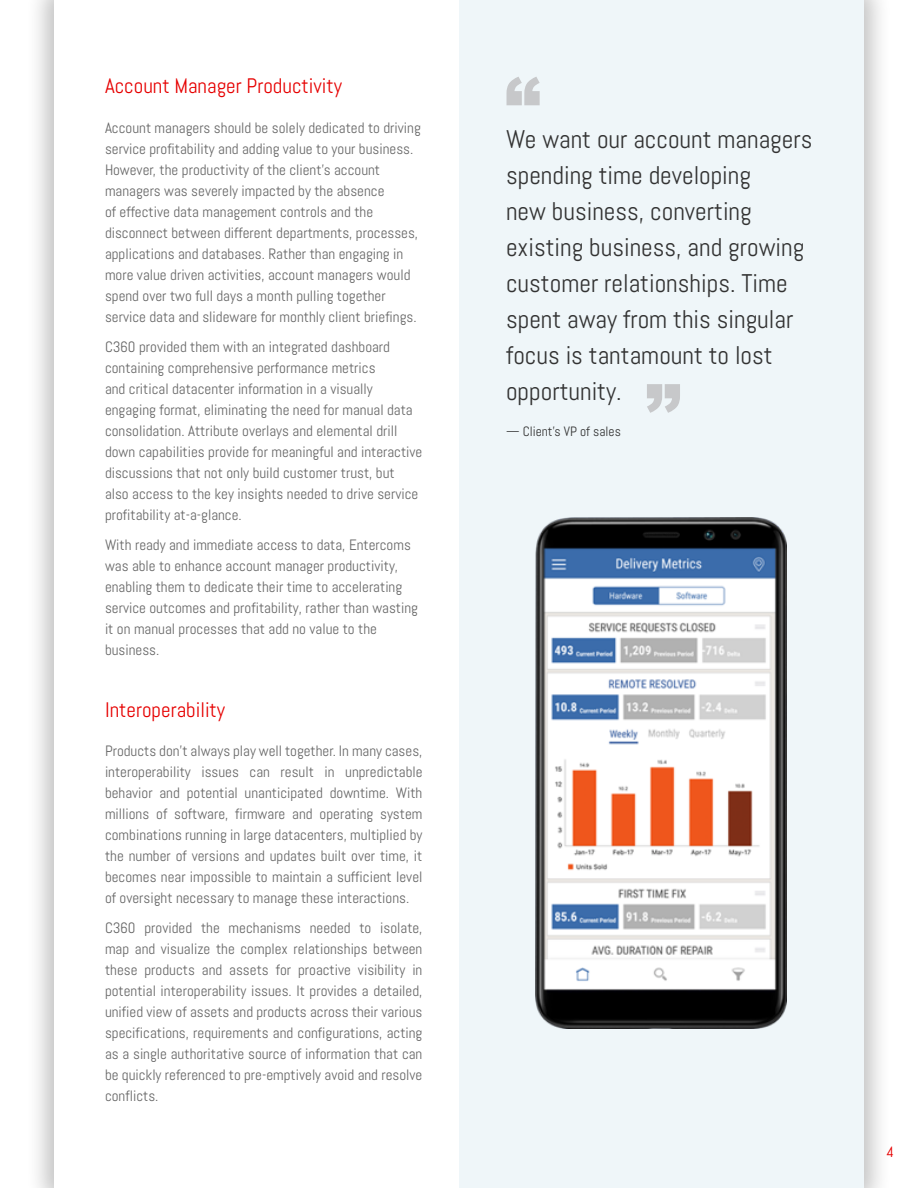
<style>
.page{position:relative;width:918px;height:1188px;background:#fff}
.page>*{position:absolute;margin:0;border:0;box-sizing:border-box;transform-origin:0 0}
.t1{font:900 72px "Arial";color:#c7c8ca}
.t2{font:25.5px/36px "Abel";color:#333}
.t3{font:21px "Abel";color:#e60000}
.t4{font:15px/21px "Abel";color:#666}
.t5{font:15px "Abel";color:#e60000}
.t6{font:13.5px "Abel";color:#333}
</style>
<div class="page">
<div style="left:26px;top:0;width:866px;height:1188px;background:#000;opacity:.24"></div>
<div style="left:55px;top:0;width:808px;height:1188px;background:#fff"></div>
<div style="left:459px;top:0;width:404px;height:1188px;background:#eff6f9"></div>
<img style="left:535px;top:518px;width:252px;height:511px">
<h3 class="t3" style="left:105px;top:72px;width:239px">Account Manager Productivity</h3>
<p class="t4" style="left:105px;top:118px;width:317px">Account managers should be solely dedicated to driving service profitability and adding value to your business.<br>However, the productivity of the client’s account managers was severely impacted by the absence<br>of effective data management controls and the disconnect between different departments, processes, applications and databases. Rather than engaging in more value driven activities, account managers would spend over two full days a month pulling together service data and slideware for monthly client briefings.</p>
<p class="t4" style="left:105px;top:337px;width:319px">C360 provided them with an integrated dashboard containing comprehensive performance metrics<br>and critical datacenter information in a visually engaging format, eliminating the need for manual data consolidation. Attribute overlays and elemental drill down capabilities provide for meaningful and interactive discussions that not only build customer trust, but<br>also access to the key insights needed to drive service profitability at-a-glance.</p>
<p class="t4" style="left:105px;top:535px;width:315px">With ready and immediate access to data, Entercoms was able to enhance account manager productivity, enabling them to dedicate their time to accelerating service outcomes and profitability, rather than wasting it on manual processes that add no value to the business.</p>
<h3 class="t3" style="left:105px;top:696px;width:122px">Interoperability</h3>
<p class="t4" style="left:105px;top:740px;width:319px;text-align:justify">Products don’t always play well together. In many cases, interoperability issues can result in unpredictable behavior and potential unanticipated downtime. With millions of software, firmware and operating system combinations running in large datacenters, multiplied by the number of versions and updates built over time, it becomes near impossible to maintain a sufficient level of oversight necessary to manage these interactions.</p>
<p class="t4" style="left:105px;top:917px;width:319px;text-align:justify">C360 provided the mechanisms needed to isolate, map and visualize the complex relationships between these products and assets for proactive visibility in potential interoperability issues. It provides a detailed, unified view of assets and products across their various specifications, requirements and configurations, acting as a single authoritative source of information that can be quickly referenced to pre-emptively avoid and resolve conflicts.</p>
<h1 class="t1" style="left:505px;top:51px;width:37px">“</h1>
<h2 class="t2" style="left:506px;top:121px;width:308px">We want our account managers spending time developing<br>new business, converting existing business, and growing customer relationships. Time spent away from this singular focus is tantamount to lost opportunity.</h2>
<p class="t6" style="left:506px;top:423px;width:116px">— Client’s VP of sales</p>
<h1 class="t1" style="left:645px;top:359px;width:37px">”</h1>
<p class="t5" style="left:886px;top:1142px;width:9px">4</p>
</div>
